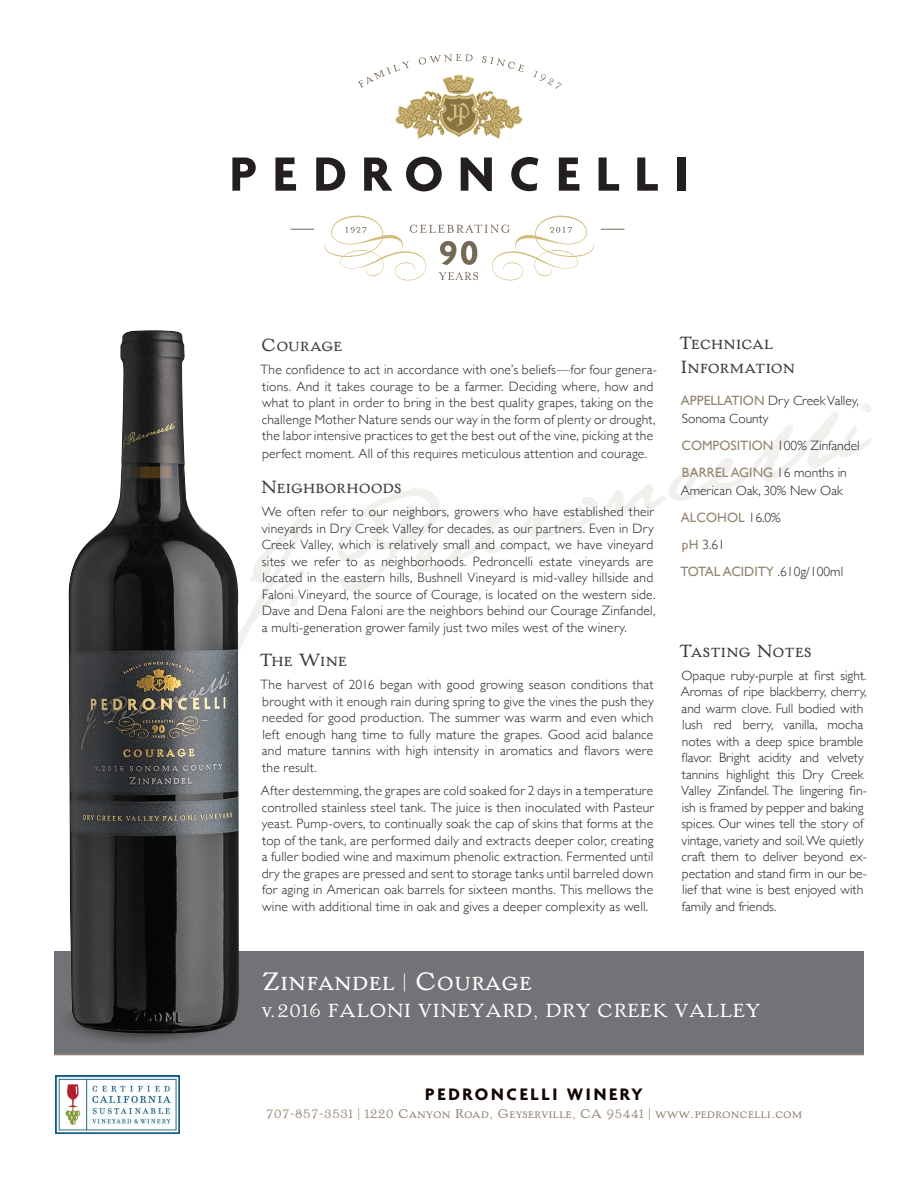
<style>
.page{position:relative;width:918px;height:1188px;background:#fff}
.page>*{position:absolute;margin:0;border:0;box-sizing:border-box;transform-origin:0 0}
.t1{font:30px "Handle Oldstyle Std";color:#fff}
.t2{font:22.5px "Handle Oldstyle Std";color:#fff}
.t3{font:21px/24px "Handle Oldstyle Std";letter-spacing:-.005em;color:#3e3e3f}
.t4{font:700 18px "Agenda";letter-spacing:.15em;color:#110501}
.t5{font:15px "Handle Oldstyle Std";color:#938671}
.t6{font:300 13.5px/16.5px "Gill Sans";letter-spacing:.015em;color:#231f20}
.s1{font-weight:400;color:#938671}
.s2{font-size:18px}
.s3{font-size:12px}
</style>
<div class="page">
<svg style="left:240px;top:512px;width:69px;height:137px"></svg>
<svg style="left:337px;top:403px;width:534px;height:189px"></svg>
<div style="left:55px;top:951px;width:809px;height:103px;background:#727376"></div>
<hr style="left:54px;top:1054px;width:810px;height:1px;background:#938671">
<svg style="left:92px;top:1036px;width:100px;height:6px"></svg>
<img style="left:68px;top:330px;width:172px;height:706px">
<img style="left:55px;top:1076px;width:124px;height:57px">
<svg style="left:232px;top:158px;width:24px;height:33px"></svg>
<svg style="left:275px;top:158px;width:21px;height:33px"></svg>
<svg style="left:316px;top:158px;width:29px;height:33px"></svg>
<svg style="left:364px;top:158px;width:28px;height:33px"></svg>
<svg style="left:406px;top:157px;width:36px;height:34px"></svg>
<svg style="left:461px;top:158px;width:31px;height:33px"></svg>
<svg style="left:511px;top:157px;width:27px;height:34px"></svg>
<svg style="left:559px;top:158px;width:20px;height:33px"></svg>
<svg style="left:599px;top:158px;width:20px;height:33px"></svg>
<svg style="left:637px;top:158px;width:21px;height:33px"></svg>
<div style="left:678px;top:158px;width:8px;height:33px;background:#231f20"></div>
<svg style="left:358px;top:54px;width:166px;height:84px"></svg>
<svg style="left:533px;top:71px;width:29px;height:18px"></svg>
<svg style="left:324px;top:216px;width:270px;height:64px"></svg>
<svg style="left:291px;top:229px;width:23px;height:1px"></svg>
<svg style="left:601px;top:229px;width:23px;height:1px"></svg>
<h3 class="t3" style="left:261px;top:333px;width:82px">Courage</h3>
<p class="t6" style="left:260px;top:361px;width:398px">The confidence to act in accordance with one’s beliefs—for four genera&shy;tions. And it takes courage to be a farmer. Deciding where, how and what to plant in order to bring in the best quality grapes, taking on the challenge Mother Nature sends our way in the form of plenty or drought, the labor intensive practices to get the best out of the vine, picking at the</p>
<p class="t6" style="left:262px;top:445px;width:387px">perfect moment. All of this requires meticulous attention and courage.</p>
<h3 class="t3" style="left:261px;top:475px;width:142px">Neighborhoods</h3>
<p class="t6" style="left:262px;top:503px;width:395px">We often refer to our neighbors, growers who have established their vineyards in Dry Creek Valley for decades, as our partners. Even in Dry Creek Valley, which is relatively small and compact, we have vineyard sites we refer to as neighborhoods. Pedroncelli estate vineyards are located in the eastern hills, Bushnell Vineyard is mid-valley hillside and Faloni Vineyard, the source of Courage, is located on the western side.<br>Dave and Dena Faloni are the neighbors behind our Courage Zinfandel, a multi-generation grower family just two miles west of the winery.</p>
<h3 class="t3" style="left:259px;top:648px;width:89px">The Wine</h3>
<p class="t6" style="left:260px;top:676px;width:395px;text-align:justify">The harvest of 2016 began with good growing season conditions that brought with it enough rain during spring to give the vines the push they needed for good production. The summer was warm and even which left enough hang time to fully mature the grapes. Good acid balance and mature tannins with high intensity in aromatics and flavors were the result.</p>
<p class="t6" style="left:261px;top:782px;width:395px;text-align:justify">After destemming, the grapes are cold soaked for 2 days in a temperature controlled stainless steel tank. The juice is then inoculated with Pasteur yeast. Pump-overs, to continually soak the cap of skins that forms at the top of the tank, are performed daily and extracts deeper color, creating a fuller bodied wine and maximum phenolic extraction. Fermented until dry the grapes are pressed and sent to storage tanks until barreled down for aging in American oak barrels for sixteen months. This mellows the wine with additional time in oak and gives a deeper complexity as well.</p>
<h3 class="t3" style="left:679px;top:331px;width:118px">Technical<br>Information</h3>
<p class="t6" style="left:681px;top:391px;width:179px;line-height:18px"><span class="s1">APPELLATION</span> Dry Creek Valley,<br>Sonoma County</p>
<p class="t6" style="left:681px;top:431px;width:180px;line-height:27px"><span class="s1">COMPOSITION</span> 100% Zinfandel<br><span class="s1">BARREL AGING</span> 16 months in</p>
<p class="t6" style="left:681px;top:476px;width:164px;line-height:27px">American Oak, 30% New Oak<br><span class="s1">ALCOHOL</span> 16.0%<br><span class="s1">pH</span> 3.61<br><span class="s1">TOTAL ACIDITY</span> .610g/100ml</p>
<h3 class="t3" style="left:679px;top:638px;width:134px">Tasting Notes</h3>
<p class="t6" style="left:681px;top:667px;width:188px">Opaque ruby-purple at first sight.<br>Aromas of ripe blackberry, cherry, and warm clove. Full bodied with lush red berry, vanilla, mocha notes with a deep spice bramble flavor. Bright acidity and velvety tannins highlight this Dry Creek Valley Zinfandel. The lingering fin&shy;ish is framed by pepper and baking spices. Our wines tell the story of vintage, variety and soil. We quietly craft them to deliver beyond ex&shy;pectation and stand firm in our be&shy;lief that wine is best enjoyed with family and friends.</p>
<h1 class="t1" style="left:261px;top:965px;width:272px">Zinfandel <span class="s2">|</span> Courage</h1>
<h2 class="t2" style="left:261px;top:998px;width:501px">v.2016 FALONI VINEYARD, DRY CREEK VALLEY</h2>
<h3 class="t4" style="left:425px;top:1084px;width:219px">PEDRONCELLI WINERY</h3>
<p class="t5" style="left:266px;top:1105px;width:538px">707-857-3531 <span class="s3">|</span> 1220 Canyon Road, Geyserville, CA 95441 <span class="s3">|</span> www.pedroncelli.com</p>
</div>
